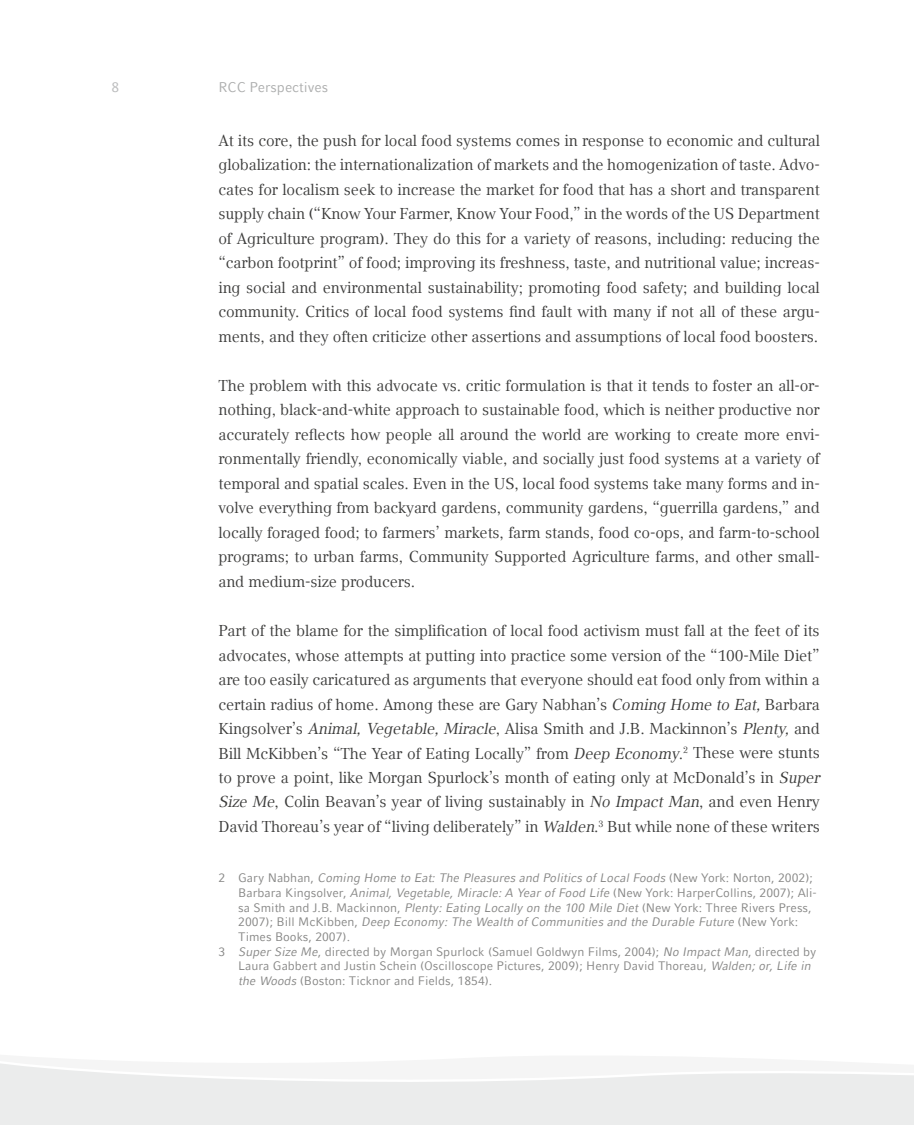
<style>
.page{position:relative;width:914px;height:1125px;background:#fff}
.page>*{position:absolute;margin:0;border:0;box-sizing:border-box;transform-origin:0 0}
.t1{font:15.75px/24.5px "LMU Compatil Text";letter-spacing:-.01em;color:#3b3b3a;text-align:justify}
.t2{font:14px "LMU Compatil Fact";color:#adaeae}
.t3{font:14px "LMU Compatil Fact";color:#bbbcbd}
.t4{font:12.25px "LMU Compatil Fact";color:#878786}
.t5{font:italic 12.25px "LMU Compatil Fact";color:#878786}
.s1{font-style:italic}
.s2{font-style:normal}
</style>
<div class="page">
<svg style="left:0;top:1063px;width:913px;height:62px;fill:#ebecec"></svg>
<p class="t3" style="left:111px;top:79px;width:9px">8</p>
<p class="t2" style="left:218px;top:79px;width:111px">RCC Perspectives</p>
<p class="t1" style="left:218px;top:128px;width:603px">At its core, the push for local food systems comes in response to economic and cultural globalization: the internationalization of markets and the homogenization of taste. Advo&shy;cates for localism seek to increase the market for food that has a short and transparent supply chain (“Know Your Farmer, Know Your Food,” in the words of the US Department of Agriculture program). They do this for a variety of reasons, including: reducing the “carbon footprint” of food; improving its freshness, taste, and nutritional value; increas&shy;ing social and environmental sustainability; promoting food safety; and building local community. Critics of local food systems find fault with many if not all of these argu&shy;ments, and they often criticize other assertions and assumptions of local food boosters.</p>
<p class="t1" style="left:218px;top:373px;width:602px">The problem with this advocate vs. critic formulation is that it tends to foster an all-or&shy;nothing, black-and-white approach to sustainable food, which is neither productive nor accurately reflects how people all around the world are working to create more envi&shy;ronmentally friendly, economically viable, and socially just food systems at a variety of temporal and spatial scales. Even in the US, local food systems take many forms and in&shy;volve everything from backyard gardens, community gardens, “guerrilla gardens,” and locally foraged food; to farmers’ markets, farm stands, food co-ops, and farm-to-school programs; to urban farms, Community Supported Agriculture farms, and other small&shy;and medium-size producers.</p>
<p class="t1" style="left:218px;top:618px;width:602px">Part of the blame for the simplification of local food activism must fall at the feet of its advocates, whose attempts at putting into practice some version of the “100-Mile Diet” are too easily caricatured as arguments that everyone should eat food only from within a certain radius of home. Among these are Gary Nabhan’s <span class="s1">Coming Home to Eat,</span> Barbara Kingsolver’s <span class="s1">Animal, Vegetable, Miracle</span>, Alisa Smith and J.B. Mackinnon’s <span class="s1">Plenty,</span> and Bill McKibben’s “The Year of Eating Locally” from <span class="s1">Deep Economy</span>.<sup>2</sup> These were stunts to prove a point, like Morgan Spurlock’s month of eating only at McDonald’s in <span class="s1">Super Size Me</span>, Colin Beavan’s year of living sustainably in <span class="s1">No Impact Man</span>, and even Henry David Thoreau’s year of “living deliberately” in <span class="s1">Walden</span>.<sup>3</sup> But while none of these writers</p>
<p class="t5" style="left:218px;top:870px;width:595px"><span class="s2">2 Gary Nabhan,</span> Coming Home to Eat: The Pleasures and Politics of Local Foods <span class="s2">(New York: Norton, 2002);</span></p>
<p class="t4" style="left:238px;top:885px;width:580px">Barbara Kingsolver, <span class="s1">Animal, Vegetable, Miracle: A Year of Food Life</span> (New York: HarperCollins, 2007); Ali-</p>
<p class="t4" style="left:238px;top:900px;width:574px">sa Smith and J.B. Mackinnon, <span class="s1">Plenty: Eating Locally on the 100 Mile Diet</span> (New York: Three Rivers Press,</p>
<p class="t5" style="left:238px;top:915px;width:561px"><span class="s2">2007); Bill McKibben,</span> Deep Economy: The Wealth of Communities and the Durable Future <span class="s2">(New York:</span></p>
<p class="t4" style="left:238px;top:929px;width:113px">Times Books, 2007).</p>
<p class="t4" style="left:218px;top:944px;width:599px">3 <span class="s1">Super Size Me</span>, directed by Morgan Spurlock (Samuel Goldwyn Films, 2004); <span class="s1">No Impact Man</span>, directed by</p>
<p class="t4" style="left:238px;top:959px;width:574px">Laura Gabbert and Justin Schein (Oscilloscope Pictures, 2009); Henry David Thoreau, <span class="s1">Walden; or, Life in</span></p>
<p class="t4" style="left:238px;top:973px;width:255px"><span class="s1">the Woods</span> (Boston: Ticknor and Fields, 1854).</p>
</div>
